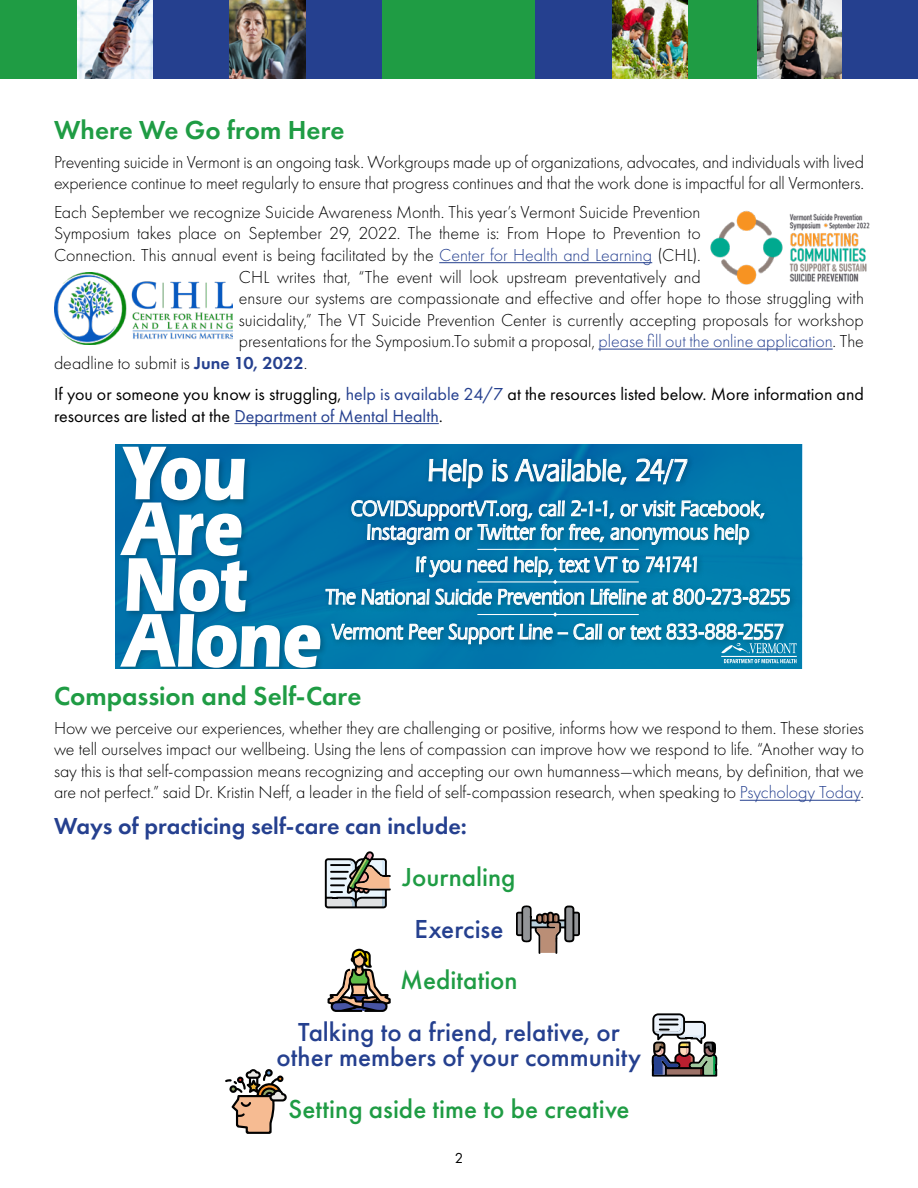
<style>
.page{position:relative;width:918px;height:1188px;background:#fff}
.page>*{position:absolute;margin:0;border:0;box-sizing:border-box;transform-origin:0 0}
.t1{font:700 79.35px/55.8px "Eras IT Cby BT";letter-spacing:-.015em;color:#fff;scale:.87 1}
.t2{font:500 32.4px "Eras IT Cby BT";letter-spacing:-.005em;color:#fff;scale:.86 1}
.t3{font:500 27px/24.8px "Futura PT";color:#25408f;text-align:center}
.t4{font:500 27px "Futura PT";color:#1f9c44}
.t5{font:600 27px "Futura PT";color:#1f9c44}
.t6{font:600 24px "Futura PT";color:#25408f}
.t7{font:500 22.35px/23.7px "Eras IT Cby BT";letter-spacing:.005em;color:#fff;text-align:center;scale:.86 1}
.t8{font:300 18px/21.6px "Futura PT";letter-spacing:-.005em;color:#000}
.t9{font:18px/21.6px "Futura PT";color:#000}
.t10{font:15px "Futura PT";color:#000}
.s1{color:#25408f}
.s2{font-weight:600;color:#25408f}
</style>
<div class="page">
<img style="left:612px;top:0;width:76px;height:78px">
<img style="left:76px;top:0;width:77px;height:79px">
<div style="left:306px;top:0;width:76px;height:78px;background:#25408f"></div>
<div style="left:153px;top:0;width:76px;height:79px;background:#25408f"></div>
<div style="left:0;top:0;width:76px;height:79px;background:#1f9c44"></div>
<div style="left:459px;top:0;width:153px;height:79px;background:#25408f"></div>
<div style="left:688px;top:0;width:77px;height:79px;background:#1f9c44"></div>
<div style="left:842px;top:0;width:76px;height:79px;background:#25408f"></div>
<img style="left:758px;top:0;width:83px;height:79px">
<img style="left:229px;top:0;width:77px;height:79px">
<div style="left:382px;top:0;width:153px;height:79px;background:#1f9c44"></div>
<hr style="left:439px;top:262px;width:213px;height:1px;background:#25408f">
<hr style="left:598px;top:349px;width:235px;height:1px;background:#25408f">
<hr style="left:234px;top:423px;width:205px;height:1px;background:#25408f">
<hr style="left:740px;top:800px;width:120px;height:1px;background:#25408f">
<svg style="left:652px;top:1013px;width:65px;height:64px"></svg>
<svg style="left:328px;top:949px;width:63px;height:63px"></svg>
<svg style="left:325px;top:851px;width:66px;height:58px;background:#a6a59f"></svg>
<svg style="left:516px;top:906px;width:64px;height:48px"></svg>
<svg style="left:225px;top:1069px;width:62px;height:65px"></svg>
<img style="left:54px;top:272px;width:178px;height:73px">
<img style="left:710px;top:210px;width:160px;height:75px">
<img style="left:116px;top:444px;width:686px;height:224px">
<div style="left:118px;top:444px;width:210px;height:224px;background:#000;opacity:.23"></div>
<div style="left:321px;top:453px;width:476px;height:200px;background:#000;opacity:.3"></div>
<hr style="left:477px;top:549px;width:162px;height:1px;background:#fff">
<svg style="left:553px;top:547px;width:4px;height:5px"></svg>
<hr style="left:477px;top:582px;width:162px;height:1px;background:#fff">
<svg style="left:553px;top:580px;width:4px;height:4px"></svg>
<hr style="left:477px;top:614px;width:162px;height:1px;background:#fff">
<svg style="left:553px;top:612px;width:4px;height:5px"></svg>
<svg style="left:721px;top:643px;width:76px;height:20px;background:#48a3c4"></svg>
<h3 class="t5" style="left:54px;top:113px;width:292px">Where We Go from Here</h3>
<p class="t8" style="left:54px;top:151px;width:812px">Preventing suicide in Vermont is an ongoing task. Workgroups made up of organizations, advocates, and individuals with lived experience continue to meet regularly to ensure that progress continues and that the work done is impactful for all Vermonters.</p>
<p class="t8" style="left:54px;top:201px;width:648px">Each September we recognize Suicide Awareness Month. This year’s Vermont Suicide Prevention</p>
<p class="t8" style="left:54px;top:223px;width:648px">Symposium takes place on September 29, 2022. The theme is: From Hope to Prevention to</p>
<p class="t8" style="left:54px;top:244px;width:648px">Connection. This annual event is being facilitated by the <span class="s1">Center for Health and Learning</span> (CHL).</p>
<p class="t8" style="left:239px;top:266px;width:463px">CHL writes that, “The event will look upstream preventatively and</p>
<p class="t8" style="left:239px;top:287px;width:627px">ensure our systems are compassionate and effective and offer hope to those struggling with</p>
<p class="t8" style="left:239px;top:309px;width:626px">suicidality,” The VT Suicide Prevention Center is currently accepting proposals for workshop</p>
<p class="t8" style="left:239px;top:331px;width:627px">presentations for the Symposium.To submit a proposal, <span class="s1">please fill out the online application</span>. The</p>
<p class="t8" style="left:54px;top:352px;width:255px">deadline to submit is <span class="s2">June 10, 2022</span>.</p>
<p class="t9" style="left:54px;top:383px;width:811px">If you or someone you know is struggling, <span class="s1">help is available 24/7</span> at the resources listed below. More information and resources are listed at the <span class="s1">Department of Mental Health</span>.</p>
<h1 class="t1" style="left:124px;top:444px;width:230px">You<br>Are<br>Not<br>Alone</h1>
<h2 class="t2" style="left:428px;top:451px;width:305px">Help is Available, 24/7</h2>
<p class="t7" style="left:351px;top:496px;width:483px">COVIDSupportVT.org, call 2-1-1, or visit Facebook,<br>Instagram or Twitter for free, anonymous help</p>
<p class="t7" style="left:326px;top:548px;width:542px;line-height:32.4px">If you need help, text VT to 741741<br>The National Suicide Prevention Lifeline at 800-273-8255</p>
<p class="t7" style="left:332px;top:619px;width:527px">Vermont Peer Support Line – Call or text 833-888-2557</p>
<h3 class="t5" style="left:54px;top:679px;width:309px">Compassion and Self-Care</h3>
<p class="t8" style="left:54px;top:717px;width:812px;text-align:justify">How we perceive our experiences, whether they are challenging or positive, informs how we respond to them. These stories we tell ourselves impact our wellbeing. Using the lens of compassion can improve how we respond to life. “Another way to say this is that self-compassion means recognizing and accepting our own humanness—which means, by definition, that we are not perfect.” said Dr. Kristin Neff, a leader in the field of self-compassion research, when speaking to <span class="s1">Psychology Today</span>.</p>
<h3 class="t6" style="left:54px;top:811px;width:414px">Ways of practicing self-care can include:</h3>
<h3 class="t4" style="left:403px;top:861px;width:114px">Journaling</h3>
<h3 class="t3" style="left:415px;top:916px;width:90px">Exercise</h3>
<h3 class="t4" style="left:400px;top:964px;width:119px">Meditation</h3>
<h3 class="t3" style="left:277px;top:1020px;width:366px">Talking to a friend, relative, or other members of your community</h3>
<h3 class="t4" style="left:288px;top:1092px;width:343px">Setting aside time to be creative</h3>
<p class="t10" style="left:455px;top:1149px;width:10px">2</p>
</div>
